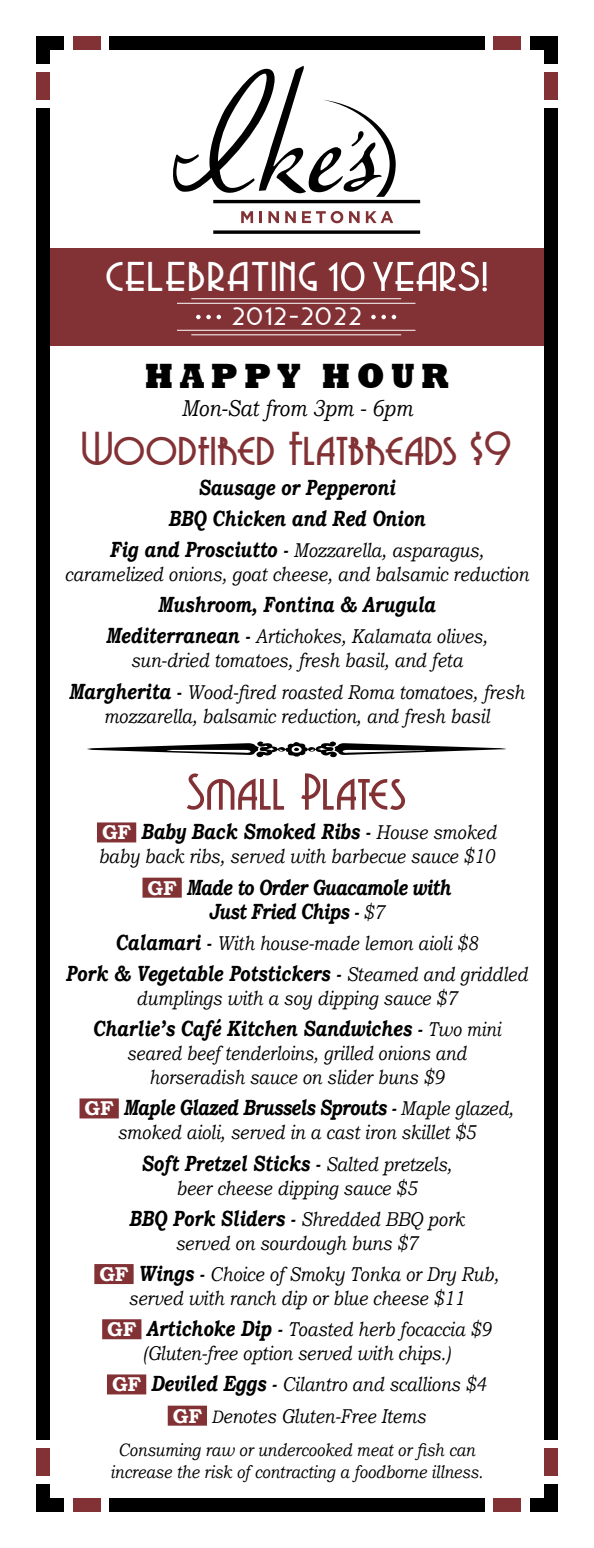
<style>
.page{position:relative;width:594px;height:1548px;background:#fff}
.page>*{position:absolute;margin:0;border:0;box-sizing:border-box;transform-origin:0 0}
.t1{font:48px "Grenadier";letter-spacing:.03em;color:#823135;scale:1.05 1}
.t2{font:44px "Grenadier";letter-spacing:.03em;color:#823135;scale:1.05 1}
.t3{font:38.6px "Copasetic";letter-spacing:.075em;color:#fff;scale:1.1 1}
.t4{font:800 36px "Rockwell";letter-spacing:.2em;color:#000;scale:.9 1}
.t5{font:23.6px "Copasetic";letter-spacing:.075em;color:#fff;scale:1.14 1}
.t6{font:italic 23px "Bookman Old Style";color:#000;scale:.85 1}
.t7{font:italic 700 22px/31.2px "Bookman Old Style";color:#000;text-align:center;scale:.78 1}
.t8{font:italic 700 22px/24px "Bookman Old Style";letter-spacing:-.03em;color:#000;text-align:center;scale:.77 1}
.t9{font:italic 20px/31.2px "Bookman Old Style";color:#000;text-align:center;scale:.85 1}
.t10{font:italic 20px/24px "Bookman Old Style";color:#000;text-align:center;scale:.83 1}
.t11{font:italic 18px/22px "Bookman Old Style";color:#000;text-align:center;scale:.85 1}
.s1{font-weight:700;font-size:22px}
.s2{font-style:normal;font-size:20px;color:#fff}
.s3{font-weight:400;font-size:20px}
.s4{font-weight:700;font-style:normal;color:#fff}
.s5{font-size:18px}
</style>
<div class="page">
<div style="left:44px;top:248px;width:508px;height:98px;background:#823135"></div>
<div style="left:544px;top:108px;width:14px;height:1332px;background:#000"></div>
<div style="left:544px;top:36px;width:14px;height:27px;background:#000"></div>
<div style="left:530px;top:36px;width:28px;height:13px;background:#000"></div>
<div style="left:36px;top:36px;width:28px;height:13px;background:#000"></div>
<div style="left:36px;top:36px;width:14px;height:27px;background:#000"></div>
<div style="left:544px;top:72px;width:14px;height:28px;background:#823135"></div>
<div style="left:109px;top:36px;width:376px;height:13px;background:#000"></div>
<div style="left:73px;top:36px;width:27px;height:13px;background:#823135"></div>
<div style="left:494px;top:36px;width:27px;height:13px;background:#823135"></div>
<div style="left:36px;top:108px;width:14px;height:1332px;background:#000"></div>
<div style="left:36px;top:72px;width:14px;height:28px;background:#823135"></div>
<div style="left:544px;top:1485px;width:14px;height:27px;background:#000"></div>
<div style="left:530px;top:1499px;width:28px;height:13px;background:#000"></div>
<div style="left:36px;top:1499px;width:28px;height:13px;background:#000"></div>
<div style="left:36px;top:1485px;width:14px;height:27px;background:#000"></div>
<div style="left:544px;top:1448px;width:14px;height:28px;background:#823135"></div>
<div style="left:109px;top:1498px;width:376px;height:14px;background:#000"></div>
<div style="left:73px;top:1498px;width:27px;height:14px;background:#823135"></div>
<div style="left:494px;top:1498px;width:27px;height:14px;background:#823135"></div>
<div style="left:36px;top:1448px;width:14px;height:28px;background:#823135"></div>
<div style="left:97px;top:822px;width:39px;height:20px;background:#823135"></div>
<div style="left:142px;top:878px;width:40px;height:20px;background:#823135"></div>
<div style="left:80px;top:1098px;width:39px;height:20px;background:#823135"></div>
<div style="left:94px;top:1264px;width:40px;height:20px;background:#823135"></div>
<div style="left:102px;top:1319px;width:39px;height:20px;background:#823135"></div>
<div style="left:107px;top:1374px;width:39px;height:20px;background:#823135"></div>
<div style="left:168px;top:1406px;width:39px;height:20px;background:#823135"></div>
<svg style="left:87px;top:742px;width:419px;height:15px"></svg>
<svg style="left:328px;top:262px;width:36px;height:29px"></svg>
<svg style="left:373px;top:262px;width:114px;height:29px"></svg>
<svg style="left:217px;top:315px;width:4px;height:4px"></svg>
<svg style="left:196px;top:315px;width:15px;height:4px"></svg>
<svg style="left:392px;top:315px;width:4px;height:4px"></svg>
<svg style="left:371px;top:315px;width:15px;height:4px"></svg>
<hr style="left:177px;top:303px;width:239px;height:1px;background:#fff">
<hr style="left:191px;top:298px;width:210px;height:1px;background:#fff">
<hr style="left:177px;top:330px;width:239px;height:1px;background:#fff">
<hr style="left:191px;top:334px;width:210px;height:1px;background:#fff">
<svg style="left:173px;top:66px;width:247px;height:137px"></svg>
<svg style="left:213px;top:230px;width:207px;height:4px"></svg>
<svg style="left:241px;top:211px;width:12px;height:12px"></svg>
<svg style="left:259px;top:211px;width:3px;height:12px"></svg>
<svg style="left:268px;top:211px;width:11px;height:12px"></svg>
<svg style="left:285px;top:211px;width:11px;height:12px"></svg>
<svg style="left:302px;top:211px;width:41px;height:12px"></svg>
<svg style="left:349px;top:211px;width:11px;height:12px"></svg>
<svg style="left:366px;top:211px;width:27px;height:12px"></svg>
<h3 class="t3" style="left:106px;top:258px;width:194px">CELEBRATING</h3>
<p class="t5" style="left:232px;top:305px;width:115px">2012-2022</p>
<h3 class="t4" style="left:145px;top:355px;width:339px">HAPPY HOUR</h3>
<p class="t6" style="left:181px;top:395px;width:273px">Mon-Sat from 3pm - 6pm</p>
<h2 class="t2" style="left:82px;top:426px;width:411px">Woodfired Flatbreads $9</h2>
<p class="t7" style="left:168px;top:471px;width:331px">Sausage or Pepperoni<br>BBQ Chicken and Red Onion</p>
<p class="t9" style="left:65px;top:538px;width:548px;line-height:24px"><span class="s1">Fig and Prosciutto -</span> Mozzarella, asparagus, caramelized onions, goat cheese, and balsamic reduction</p>
<p class="t7" style="left:158px;top:589px;width:357px">Mushroom, Fontina &amp; Arugula</p>
<p class="t9" style="left:106px;top:624px;width:451px;line-height:24px"><span class="s1">Mediterranean -</span> Artichokes, Kalamata olives, sun-dried tomatoes, fresh basil, and feta</p>
<p class="t9" style="left:69px;top:680px;width:538px;line-height:24px"><span class="s1">Margherita -</span> Wood-fired roasted Roma tomatoes, fresh mozzarella, balsamic reduction, and fresh basil</p>
<h1 class="t1" style="left:187px;top:768px;width:211px">Small Plates</h1>
<p class="t7" style="left:102px;top:816px;width:507px"><span class="s2">GF</span> Baby Back Smoked Ribs - <span class="s3">House smoked</span></p>
<p class="t9" style="left:98px;top:841px;width:468px">baby back ribs, served with barbecue sauce $10</p>
<p class="t8" style="left:148px;top:875px;width:395px"><span class="s2">GF</span> Made to Order Guacamole with<br>Just Fried Chips - <span class="s3">$7</span></p>
<p class="t9" style="left:115px;top:927px;width:428px"><span class="s1">Calamari -</span> With house-made lemon aioli $8</p>
<p class="t7" style="left:66px;top:958px;width:594px">Pork &amp; Vegetable Potstickers - <span class="s3">Steamed and griddled</span></p>
<p class="t9" style="left:136px;top:983px;width:379px">dumplings with a soy dipping sauce $7</p>
<p class="t7" style="left:93px;top:1013px;width:525px">Charlie’s Café Kitchen Sandwiches - <span class="s3">Two mini</span></p>
<p class="t10" style="left:127px;top:1041px;width:410px">seared beef tenderloins, grilled onions and horseradish sauce on slider buns $9</p>
<p class="t8" style="left:85px;top:1096px;width:559px"><span class="s2">GF</span> Maple Glazed Brussels Sprouts - <span class="s3">Maple glazed,</span></p>
<p class="t9" style="left:117px;top:1117px;width:423px">smoked aioli, served in a cast iron skillet $5</p>
<p class="t7" style="left:141px;top:1147px;width:400px">Soft Pretzel Sticks - <span class="s3">Salted pretzels,</span></p>
<p class="t9" style="left:176px;top:1172px;width:285px">beer cheese dipping sauce $5</p>
<p class="t7" style="left:129px;top:1202px;width:432px">BBQ Pork Sliders - <span class="s3">Shredded BBQ pork</span></p>
<p class="t9" style="left:99px;top:1227px;width:472px">served on sourdough buns $7<br><span class="s4">GF</span> <span class="s1">Wings -</span> Choice of Smoky Tonka or Dry Rub,</p>
<p class="t9" style="left:107px;top:1283px;width:453px">served with ranch dip or blue cheese $11<br><span class="s4">GF</span> <span class="s1">Artichoke Dip -</span> Toasted herb focaccia $9</p>
<p class="t9" style="left:112px;top:1338px;width:442px">(Gluten-free option served with chips.)<br><span class="s4">GF</span> <span class="s1">Deviled Eggs -</span> Cilantro and scallions $4<br><span class="s4">GF</span> <span class="s5">D</span>enotes Gluten-Free Items</p>
<p class="t11" style="left:110px;top:1439px;width:440px">Consuming raw or undercooked meat or fish can increase the risk of contracting a foodborne illness.</p>
</div>
